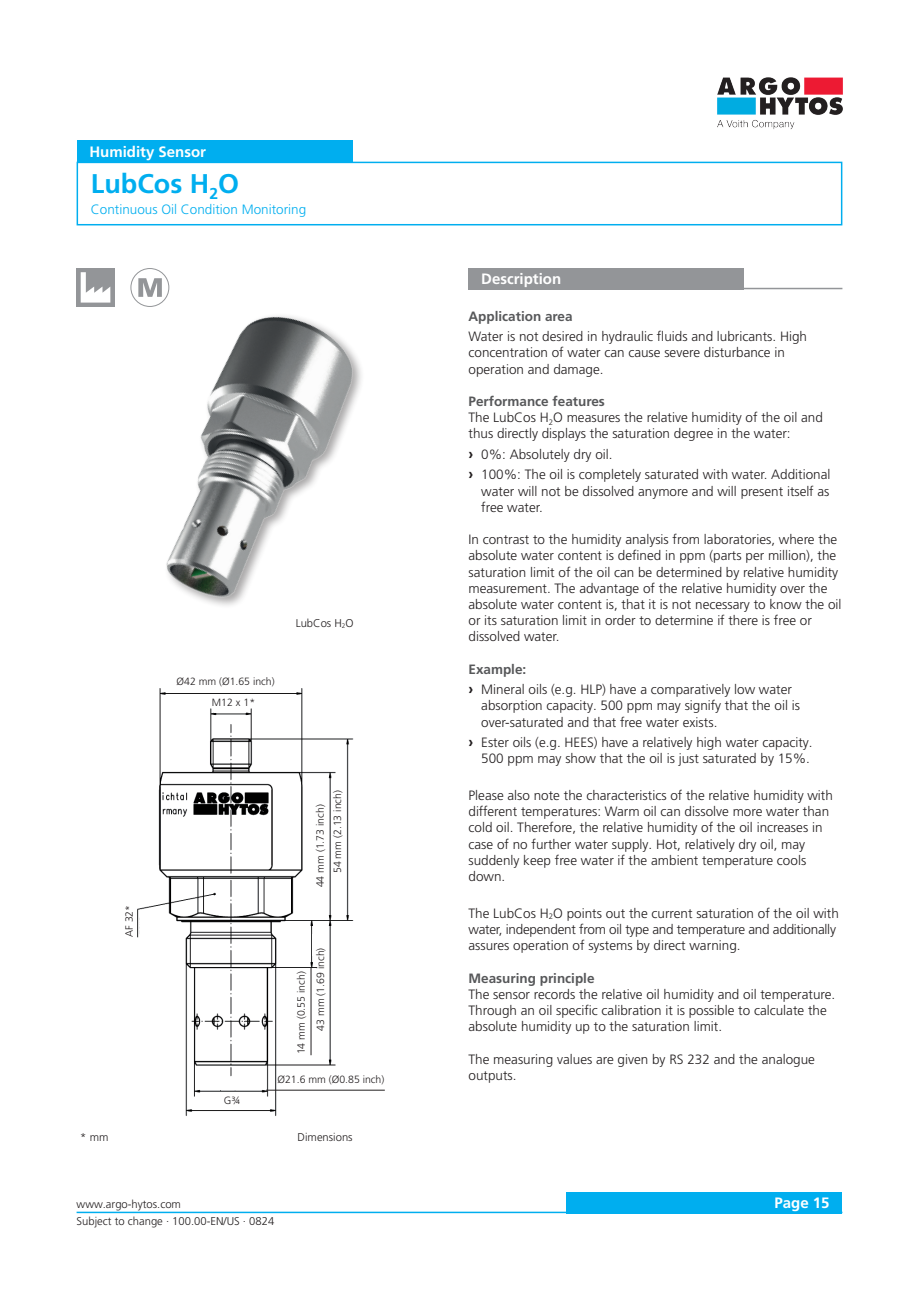
<style>
.page{position:relative;width:919px;height:1289px;background:#fff}
.page>*{position:absolute;margin:0;border:0;box-sizing:border-box;transform-origin:0 0}
.Überschrift_2{font:700 27px "Frutiger LT Pro";color:#00aeef}
._04_Headline_white{font:700 15px "Frutiger LT Pro";color:#fff}
._06_Copytext{font:300 13.5px/16.2px "Frutiger LT Pro";color:#231f20}
._07_Listing_Copytext{font:300 13.5px/16.2px "Frutiger LT Pro";color:#231f20}
.Copytext{font:300 13.5px/16.2px "Frutiger LT Pro";color:#231f20}
._06_Copytext-2{font:300 13.5px/16.2px "Frutiger LT Pro";letter-spacing:-.02em;color:#231f20}
._06_Copytext-3{font:700 13.5px "Frutiger LT Pro";color:#57585a}
._03_HeadlineCopytext_blue{font:300 13.5px "Frutiger LT Pro";color:#00aeef}
._05_Subline_Copytext{font:700 13.5px "Frutiger LT Pro";color:#57585a}
._08_Legend{font:300 11.25px "Frutiger LT Pro";color:#231f20}
._08_Legend-2{font:300 10.5px "Frutiger LT Pro";color:#231f20}
.s1{font-size:6.6px}
.s2{font-weight:700;font-size:15px}
</style>
<div class="page">
<div style="left:566px;top:1191px;width:276px;height:22px;background:#00aeef"></div>
<hr style="left:77px;top:1211px;width:765px;height:2px;background:#00aeef">
<img style="left:717px;top:77px;width:126px;height:52px">
<div style="left:77px;top:162px;width:765px;height:63px;border:2px solid #00aeef"></div>
<div style="left:77px;top:140px;width:275px;height:22px;background:#00aeef"></div>
<div style="left:468px;top:268px;width:276px;height:21px;background:#939598"></div>
<hr style="left:468px;top:288px;width:374px;height:1px;background:#939598">
<img style="left:137px;top:688px;width:229px;height:428px">
<div style="left:214px;top:699px;width:32px;height:13px;background:#fff"></div>
<div style="left:220px;top:680px;width:26px;height:12px;background:#fff"></div>
<div style="left:349px;top:819px;width:15px;height:22px;background:#fff"></div>
<div style="left:331px;top:838px;width:10px;height:19px;background:#fff"></div>
<div style="left:140px;top:914px;width:11px;height:24px;background:#fff"></div>
<div style="left:312px;top:934px;width:10px;height:21px;background:#fff"></div>
<div style="left:331px;top:983px;width:10px;height:20px;background:#fff"></div>
<div style="left:213px;top:1079px;width:35px;height:10px;background:#fff"></div>
<div style="left:218px;top:1100px;width:24px;height:8px;background:#fff"></div>
<hr style="left:266px;top:1089px;width:119px;height:1px;background:#231f20">
<hr style="left:310px;top:967px;width:1px;height:88px;background:#231f20">
<img style="left:76px;top:268px;width:286px;height:338px">
<p class="_04_Headline_white" style="left:89px;top:143px;width:118px">Humidity Sensor</p>
<p class="Überschrift_2" style="left:91px;top:168px;width:150px">LubCos H<sub>2</sub>O</p>
<p class="_03_HeadlineCopytext_blue" style="left:91px;top:201px;width:217px">Continuous Oil Condition Monitoring</p>
<p class="_08_Legend-2" style="left:123px;top:936px;width:34px;rotate:-90deg">AF 32*</p>
<p class="_08_Legend" style="left:80px;top:1130px;width:30px">* mm</p>
<p class="_08_Legend-2" style="left:176px;top:675px;width:100px">Ø42 mm (Ø1.65 inch)</p>
<p class="_08_Legend-2" style="left:212px;top:696px;width:45px">M12 x 1*</p>
<p class="_08_Legend" style="left:296px;top:617px;width:60px">LubCos H<span class="s1">2</span>O</p>
<p class="_08_Legend-2" style="left:331px;top:873px;width:84px;rotate:-90deg">54 mm (2.13 inch)</p>
<p class="_08_Legend-2" style="left:314px;top:887px;width:84px;rotate:-90deg">44 mm (1.73 inch)</p>
<p class="_08_Legend-2" style="left:295px;top:1054px;width:84px;rotate:-90deg">14 mm (0.55 inch)</p>
<p class="_08_Legend-2" style="left:314px;top:1030px;width:84px;rotate:-90deg">43 mm (1.69 inch)</p>
<p class="_08_Legend-2" style="left:224px;top:1094px;width:18px">G¾</p>
<p class="_08_Legend-2" style="left:277px;top:1072px;width:108px">Ø21.6 mm (Ø0.85 inch)</p>
<p class="_08_Legend" style="left:297px;top:1130px;width:57px">Dimensions</p>
<p class="_04_Headline_white" style="left:481px;top:270px;width:81px">Description</p>
<p class="_05_Subline_Copytext" style="left:468px;top:308px;width:106px">Application area</p>
<p class="_06_Copytext" style="left:468px;top:328px;width:340px">Water is not desired in hydraulic fluids and lubricants. High concentration of water can cause severe disturbance in operation and damage.</p>
<p class="_06_Copytext-3" style="left:468px;top:393px;width:138px">Performance features</p>
<p class="_06_Copytext" style="left:468px;top:409px;width:356px">The LubCos H<sub>2</sub>O measures the relative humidity of the oil and thus directly displays the saturation degree in the water:</p>
<p class="_06_Copytext" style="left:468px;top:446px;width:146px"><span class="s2">›</span> 0%: Absolutely dry oil.</p>
<p class="_06_Copytext" style="left:481px;top:466px;width:351px;text-align:justify;text-indent:-13px"><span class="s2">›</span> 100%: The oil is completely saturated with water. Additional water will not be dissolved anymore and will present itself as free water.</p>
<p class="_06_Copytext" style="left:468px;top:531px;width:374px">In contrast to the humidity analysis from laboratories, where the absolute water content is defined in ppm (parts per million), the saturation limit of the oil can be determined by relative humidity measurement. The advantage of the relative humidity over the absolute water content is, that it is not necessary to know the oil or its saturation limit in order to determine if there is free or dissolved water.</p>
<p class="_06_Copytext-3" style="left:468px;top:661px;width:59px">Example:</p>
<p class="_06_Copytext" style="left:481px;top:681px;width:320px;text-indent:-13px"><span class="s2">›</span> Mineral oils (e.g. HLP) have a comparatively low water absorption capacity. 500 ppm may signify that the oil is over-saturated and that free water exists.</p>
<p class="_06_Copytext" style="left:468px;top:734px;width:346px;text-align:right"><span class="s2">›</span> Ester oils (e.g. HEES) have a relatively high water capacity.<br>500 ppm may show that the oil is just saturated by 15%.</p>
<p class="_07_Listing_Copytext" style="left:468px;top:787px;width:366px">Please also note the characteristics of the relative humidity with different temperatures: Warm oil can dissolve more water than cold oil. Therefore, the relative humidity of the oil increases in case of no further water supply. Hot, relatively dry oil, may suddenly keep free water if the ambient temperature cools down.</p>
<p class="_07_Listing_Copytext" style="left:468px;top:905px;width:372px">The LubCos H<sub>2</sub>O points out the current saturation of the oil with</p>
<p class="_06_Copytext-2" style="left:468px;top:921px;width:369px">water, independent from oil type and temperature and additionally assures operation of systems by direct warning.</p>
<p class="_06_Copytext-3" style="left:468px;top:969px;width:128px">Measuring principle</p>
<p class="Copytext" style="left:468px;top:986px;width:368px">The sensor records the relative oil humidity and oil temperature.<br>Through an oil specific calibration it is possible to calculate the absolute humidity up to the saturation limit.</p>
<p class="Copytext" style="left:468px;top:1050px;width:348px">The measuring values are given by RS 232 and the analogue outputs.</p>
<p class="_08_Legend" style="left:77px;top:1197px;width:106px">www.argo-hytos.com</p>
<p class="_04_Headline_white" style="left:774px;top:1194px;width:57px">Page 15</p>
<p class="_08_Legend" style="left:77px;top:1214px;width:199px">Subject to change · 100.00-EN/US · 0824</p>
</div>
